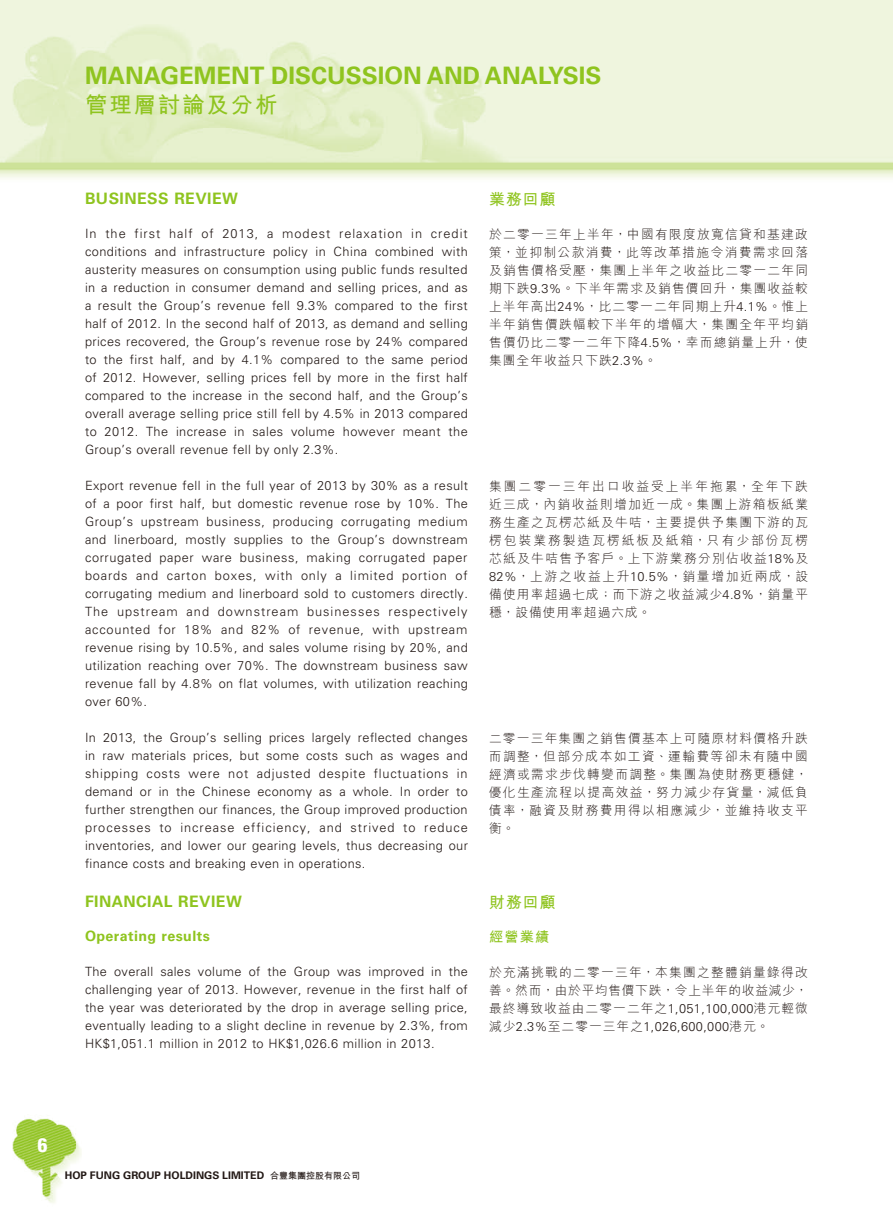
<style>
.page{position:relative;width:893px;height:1212px;background:#fff}
.page>*{position:absolute;margin:0;border:0;box-sizing:border-box;transform-origin:0 0}
.t1{font:700 24px "Univers LT Std";color:#8fc41f}
.t2{font:700 22.5px "M Hei HK";letter-spacing:.08em;color:#8fc41f}
.t3{font:800 condensed 19.5px "Helvetica Neue LT Std";color:#fff}
.t4{font:700 15.75px "Univers LT Std";letter-spacing:.03em;color:#8fc41f}
.t5{font:700 15.75px "M Hei HK";letter-spacing:.08em;color:#8fc41f}
.t6{font:700 14.25px "Univers LT Std";letter-spacing:.03em;color:#8fc41f}
.t7{font:700 14.25px "M Hei HK";color:#8fc41f}
.t8{font:300 12.75px/18px "Univers LT Std";letter-spacing:.03em;color:#231916;text-align:justify}
.t9{font:300 12.75px/18px "M Hei HK";letter-spacing:.1em;color:#231916;text-align:justify}
.t10{font:700 10.5px "Univers LT Std";color:#231916}
.s1{font-family:"Univers LT Std"}
.s2{font-family:"M Hei HK"}
.s3{font-family:"M Hei HK";font-size:9px}
</style>
<div class="page">
<img style="left:0;top:0;width:893px;height:1203px">
<h1 class="t1" style="left:85px;top:61px;width:518px">MANAGEMENT DISCUSSION AND ANALYSIS</h1>
<h2 class="t2" style="left:85px;top:88px;width:194px">管理層討論及分析</h2>
<p class="t4" style="left:85px;top:190px;width:52px">BUSINESS</p>
<p class="t4" style="left:174px;top:190px;width:65px">REVIEW</p>
<p class="t8" style="left:85px;top:224px;width:384px">In the first half of 2013, a modest relaxation in credit conditions and infrastructure policy in China combined with austerity measures on consumption using public funds resulted in a reduction in consumer demand and selling prices, and as a result the Group’s revenue fell 9.3% compared to the first half of 2012. In the second half of 2013, as demand and selling prices recovered, the Group’s revenue rose by 24% compared to the first half, and by 4.1% compared to the same period of 2012. However, selling prices fell by more in the first half compared to the increase in the second half, and the Group’s overall average selling price still fell by 4.5% in 2013 compared to 2012. The increase in sales volume however meant the Group’s overall revenue fell by only 2.3%.</p>
<p class="t8" style="left:85px;top:476px;width:384px">Export revenue fell in the full year of 2013 by 30% as a result of a poor first half, but domestic revenue rose by 10%. The Group’s upstream business, producing corrugating medium and linerboard, mostly supplies to the Group’s downstream corrugated paper ware business, making corrugated paper boards and carton boxes, with only a limited portion of corrugating medium and linerboard sold to customers directly.<br>The upstream and downstream businesses respectively accounted for 18% and 82% of revenue, with upstream revenue rising by 10.5%, and sales volume rising by 20%, and utilization reaching over 70%. The downstream business saw revenue fall by 4.8% on flat volumes, with utilization reaching over 60%.</p>
<p class="t8" style="left:85px;top:728px;width:384px">In 2013, the Group’s selling prices largely reflected changes in raw materials prices, but some costs such as wages and shipping costs were not adjusted despite fluctuations in demand or in the Chinese economy as a whole. In order to further strengthen our finances, the Group improved production processes to increase efficiency, and strived to reduce inventories, and lower our gearing levels, thus decreasing our finance costs and breaking even in operations.</p>
<p class="t4" style="left:85px;top:892px;width:158px">FINANCIAL REVIEW</p>
<p class="t6" style="left:85px;top:928px;width:126px">Operating results</p>
<p class="t8" style="left:85px;top:962px;width:384px">The overall sales volume of the Group was improved in the challenging year of 2013. However, revenue in the first half of the year was deteriorated by the drop in average selling price, eventually leading to a slight decline in revenue by 2.3%, from HK$1,051.1 million in 2012 to HK$1,026.6 million in 2013.</p>
<p class="t5" style="left:489px;top:188px;width:68px">業務回顧</p>
<p class="t9" style="left:489px;top:225px;width:321px">於二零一三年上半年，中國有限度放寬信貸和基建政策，並抑制公款消費，此等改革措施令消費需求回落及銷售價格受壓，集團上半年之收益比二零一二年同期下跌<span class="s1">9.3%</span>。下半年需求及銷售價回升，集團收益較上半年高出<span class="s1">24%</span>，比二零一二年同期上升<span class="s1">4.1%</span>。惟上半年銷售價跌幅較下半年的增幅大，集團全年平均銷售價仍比二零一二年下降<span class="s1">4.5%</span>，幸而總銷量上升，使集團全年收益只下跌<span class="s1">2.3%</span>。</p>
<p class="t9" style="left:489px;top:477px;width:321px">集團二零一三年出口收益受上半年拖累，全年下跌近三成，內銷收益則增加近一成。集團上游箱板紙業務生產之瓦楞芯紙及牛咭，主要提供予集團下游的瓦楞包裝業務製造瓦楞紙板及紙箱，只有少部份瓦楞芯紙及牛咭售予客戶。上下游業務分別佔收益<span class="s1">18%</span>及<span class="s1">82%</span>，上游之收益上升<span class="s1">10.5%</span>，銷量增加近兩成，設備使用率超過七成；而下游之收益減少<span class="s1">4.8%</span>，銷量平穩，設備使用率超過六成。</p>
<p class="t9" style="left:489px;top:729px;width:321px">二零一三年集團之銷售價基本上可隨原材料價格升跌而調整，但部分成本如工資、運輸費等卻未有隨中國經濟或需求步伐轉變而調整。集團為使財務更穩健，優化生產流程以提高效益，努力減少存貨量，減低負債率，融資及財務費用得以相應減少，並維持收支平衡。</p>
<p class="t5" style="left:489px;top:890px;width:68px">財務回顧</p>
<p class="t7" style="left:489px;top:926px;width:62px">經營業績</p>
<p class="t9" style="left:489px;top:963px;width:321px">於充滿挑戰的二零一三年，本集團之整體銷量錄得改善。然而，由於平均售價下跌，令上半年的收益減少，最終導致收益由二零一二年之<span class="s1">1,051,100,000</span>港元輕微</p>
<p class="t8" style="left:489px;top:1017px;width:282px"><span class="s2">減少</span>2.3%<span class="s2">至二零一三年之</span>1,026,600,000<span class="s2">港元。</span></p>
<h3 class="t3" style="left:37px;top:1132px;width:12px">6</h3>
<p class="t10" style="left:65px;top:1169px;width:297px">HOP FUNG GROUP HOLDINGS LIMITED <span class="s3">合豐集團控股有限公司</span></p>
</div>
